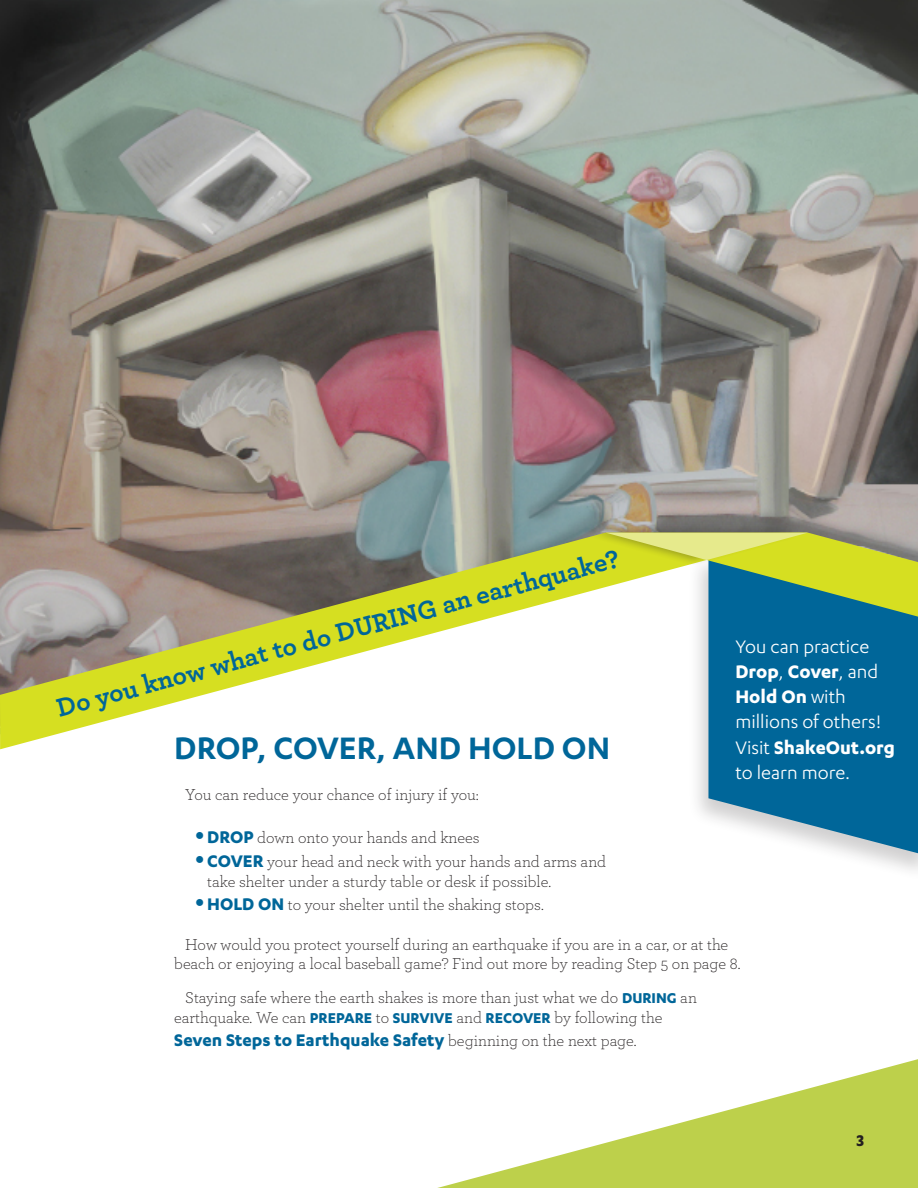
<style>
.page{position:relative;width:918px;height:1188px;background:#fff}
.page>*{position:absolute;margin:0;border:0;box-sizing:border-box;transform-origin:0 0}
.t1{font:600 36px "Karbon";color:#069}
.t2{font:700 27px "Archer Pro";color:#069}
.t3{font:21px/25.2px "Karbon";color:#fff}
.t4{font:700 19.5px "Karbon";color:#069}
.t5{font:700 18px "Karbon";color:#231f20}
.t6{font:300 16.5px/19.8px "Archer Pro";color:#231f20}
.s1{font-weight:700;font-size:27px;color:#069}
.s2{font-family:"Karbon";font-weight:700;font-size:19.5px;color:#069}
.s3{font-family:"Karbon";font-weight:700;color:#069}
.s4{font-family:"Archer Pro";font-weight:300;font-size:16.5px;color:#231f20}
.s5{font-weight:700}
</style>
<div class="page">
<img style="left:0;top:0;width:918px;height:533px">
<svg style="left:437px;top:1059px;width:481px;height:129px"></svg>
<div style="left:688px;top:552px;width:230px;height:330px;background:#231f20;opacity:.21"></div>
<svg style="left:708px;top:617px;width:210px;height:236px;background:#257ba6"></svg>
<svg style="left:0;top:533px;width:808px;height:216px"></svg>
<div style="left:586px;top:524px;width:214px;height:42px;background:#231f20;opacity:.33"></div>
<svg style="left:606px;top:533px;width:312px;height:84px"></svg>
<h2 class="t2" style="left:52px;top:688px;width:583px;rotate:-15deg">Do you know what to do DURING an earthquake?</h2>
<h1 class="t1" style="left:174px;top:728px;width:437px">DROP, COVER, AND HOLD ON</h1>
<p class="t6" style="left:185px;top:784px;width:295px">You can reduce your chance of injury if you:</p>
<p class="t6" style="left:195px;top:827px;width:286px"><span class="s1">•</span><span class="s2">DROP</span> down onto your hands and knees</p>
<p class="t6" style="left:207px;top:851px;width:400px;text-indent:-12px"><span class="s1">•</span> <span class="s2">COVER</span> your head and neck with your hands and arms and take shelter under a sturdy table or desk if possible.</p>
<p class="t6" style="left:195px;top:894px;width:350px"><span class="s1">•</span><span class="s2">HOLD ON</span> to your shelter until the shaking stops.</p>
<p class="t6" style="left:174px;top:934px;width:568px;text-align:center">How would you protect yourself during an earthquake if you are in a car, or at the beach or enjoying a local baseball game? Find out more by reading Step 5 on page 8.</p>
<p class="t6" style="left:174px;top:987px;width:524px;text-indent:11px">Staying safe where the earth shakes is more than just what we do <span class="s3">DURING</span> an earthquake. We can <span class="s3">PREPARE</span> to <span class="s3">SURVIVE</span> and <span class="s3">RECOVER</span> by following the</p>
<p class="t4" style="left:174px;top:1029px;width:464px">Seven Steps to Earthquake Safety <span class="s4">beginning on the next page.</span></p>
<p class="t3" style="left:736px;top:633px;width:161px">You can practice<br><span class="s5">Drop</span>, <span class="s5">Cover</span>, and<br><span class="s5">Hold On</span> with millions of others!<br>Visit <span class="s5">ShakeOut.org </span>to learn more.</p>
<p class="t5" style="left:856px;top:1131px;width:9px">3</p>
</div>
